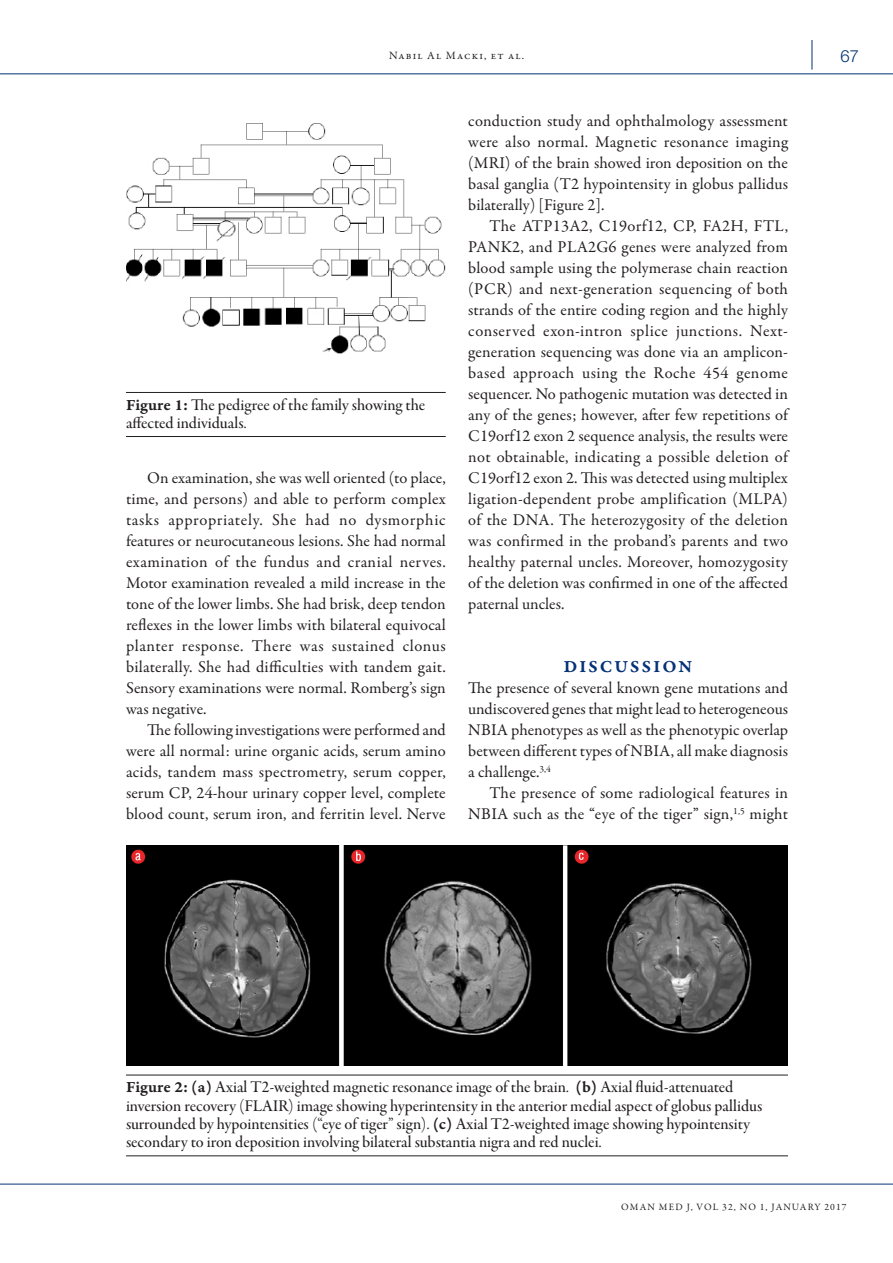
<style>
.page{position:relative;width:893px;height:1263px;background:#fff}
.page>*{position:absolute;margin:0;border:0;box-sizing:border-box;transform-origin:0 0}
.Heading-1{font:18px "Garamond Premr Pro Smbd Capt";letter-spacing:.115em;color:#053276}
.Page_No{font:18px "Nimbus Sans Novus TOT";color:#053276}
.Paragraph_indent{font:16.5px/21px "Garamond Premr Pro";letter-spacing:.01em;color:#231f20;text-align:justify}
.Figure-Caption{font:16.5px/18.3px "Garamond Premr Pro Med Subh";color:#231f20}
.Paragraph_No-Indent{font:16.5px/21px "Garamond Premr Pro";color:#231f20;text-align:justify}
.Header-Left{font:11.25px "Garamond Premr Pro";letter-spacing:.1em;color:#231f20}
.Footer_Right{font:9.75px "Garamond Premr Pro";letter-spacing:.1em;color:#231f20}
.s1{font-family:"Garamond Premr Pro Smbd Capt"}
</style>
<div class="page">
<hr style="left:0;top:1184px;width:893px;height:1px;background:#053276">
<hr style="left:0;top:74px;width:893px;height:1px;background:#053276">
<hr style="left:812px;top:40px;width:1px;height:30px;background:#053276">
<hr style="left:126px;top:392px;width:320px;height:1px;background:#231f20">
<hr style="left:126px;top:436px;width:320px;height:1px;background:#231f20">
<img style="left:126px;top:123px;width:320px;height:231px">
<hr style="left:126px;top:1075px;width:662px;height:1px;background:#231f20">
<hr style="left:126px;top:1155px;width:662px;height:1px;background:#231f20">
<img style="left:126px;top:845px;width:662px;height:221px">
<p class="Header-Left" style="left:389px;top:49px;width:136px">Nabil Al Macki, et al.</p>
<p class="Page_No" style="left:840px;top:46px;width:20px">67</p>
<p class="Figure-Caption" style="left:126px;top:396px;width:301px"><span class="s1">Figure 1:</span> The pedigree of the family showing the affected individuals.</p>
<p class="Paragraph_indent" style="left:126px;top:468px;width:321px;text-indent:21px">On examination, she was well oriented (to place, time, and persons) and able to perform complex tasks appropriately. She had no dysmorphic features or neurocutaneous lesions. She had normal examination of the fundus and cranial nerves.<br>Motor examination revealed a mild increase in the tone of the lower limbs. She had brisk, deep tendon reflexes in the lower limbs with bilateral equivocal planter response. There was sustained clonus bilaterally. She had difficulties with tandem gait.<br>Sensory examinations were normal. Romberg’s sign was negative.</p>
<p class="Paragraph_indent" style="left:126px;top:720px;width:321px;text-indent:21px">The following investigations were performed and were all normal: urine organic acids, serum amino acids, tandem mass spectrometry, serum copper, serum CP, 24-hour urinary copper level, complete blood count, serum iron, and ferritin level. Nerve</p>
<p class="Paragraph_indent" style="left:468px;top:111px;width:321px">conduction study and ophthalmology assessment were also normal. Magnetic resonance imaging (MRI) of the brain showed iron deposition on the basal ganglia (T2 hypointensity in globus pallidus bilaterally) [Figure 2].</p>
<p class="Paragraph_indent" style="left:468px;top:216px;width:322px;text-indent:21px">The ATP13A2, C19orf12, CP, FA2H, FTL, PANK2, and PLA2G6 genes were analyzed from blood sample using the polymerase chain reaction (PCR) and next-generation sequencing of both strands of the entire coding region and the highly conserved exon-intron splice junctions. Next&shy;generation sequencing was done via an amplicon&shy;based approach using the Roche 454 genome sequencer. No pathogenic mutation was detected in any of the genes; however, after few repetitions of C19orf12 exon 2 sequence analysis, the results were not obtainable, indicating a possible deletion of C19orf12 exon 2. This was detected using multiplex ligation-dependent probe amplification (MLPA) of the DNA. The heterozygosity of the deletion was confirmed in the proband’s parents and two healthy paternal uncles. Moreover, homozygosity of the deletion was confirmed in one of the affected paternal uncles.</p>
<p class="Heading-1" style="left:564px;top:656px;width:130px">DISCUSSION</p>
<p class="Paragraph_No-Indent" style="left:468px;top:678px;width:321px">The presence of several known gene mutations and undiscovered genes that might lead to heterogeneous NBIA phenotypes as well as the phenotypic overlap between different types of NBIA, all make diagnosis a challenge.<sup>3,4</sup></p>
<p class="Paragraph_indent" style="left:468px;top:783px;width:321px;text-align:right">The presence of some radiological features in<br>NBIA such as the “eye of the tiger” sign,<sup>1,5</sup> might</p>
<p class="Figure-Caption" style="left:126px;top:1079px;width:638px"><span class="s1">Figure 2: (a)</span> Axial T2-weighted magnetic resonance image of the brain. <span class="s1">(b)</span> Axial fluid-attenuated inversion recovery (FLAIR) image showing hyperintensity in the anterior medial aspect of globus pallidus surrounded by hypointensities (“eye of tiger” sign). <span class="s1">(c)</span> Axial T2-weighted image showing hypointensity secondary to iron deposition involving bilateral substantia nigra and red nuclei.</p>
<p class="Footer_Right" style="left:621px;top:1201px;width:19px">Oman</p>
<p class="Footer_Right" style="left:659px;top:1201px;width:46px">med J, vol</p>
<p class="Footer_Right" style="left:722px;top:1201px;width:27px">32, no</p>
<p class="Footer_Right" style="left:760px;top:1201px;width:20px">1, jan</p>
<p class="Footer_Right" style="left:792px;top:1201px;width:56px">uary 2017</p>
</div>
